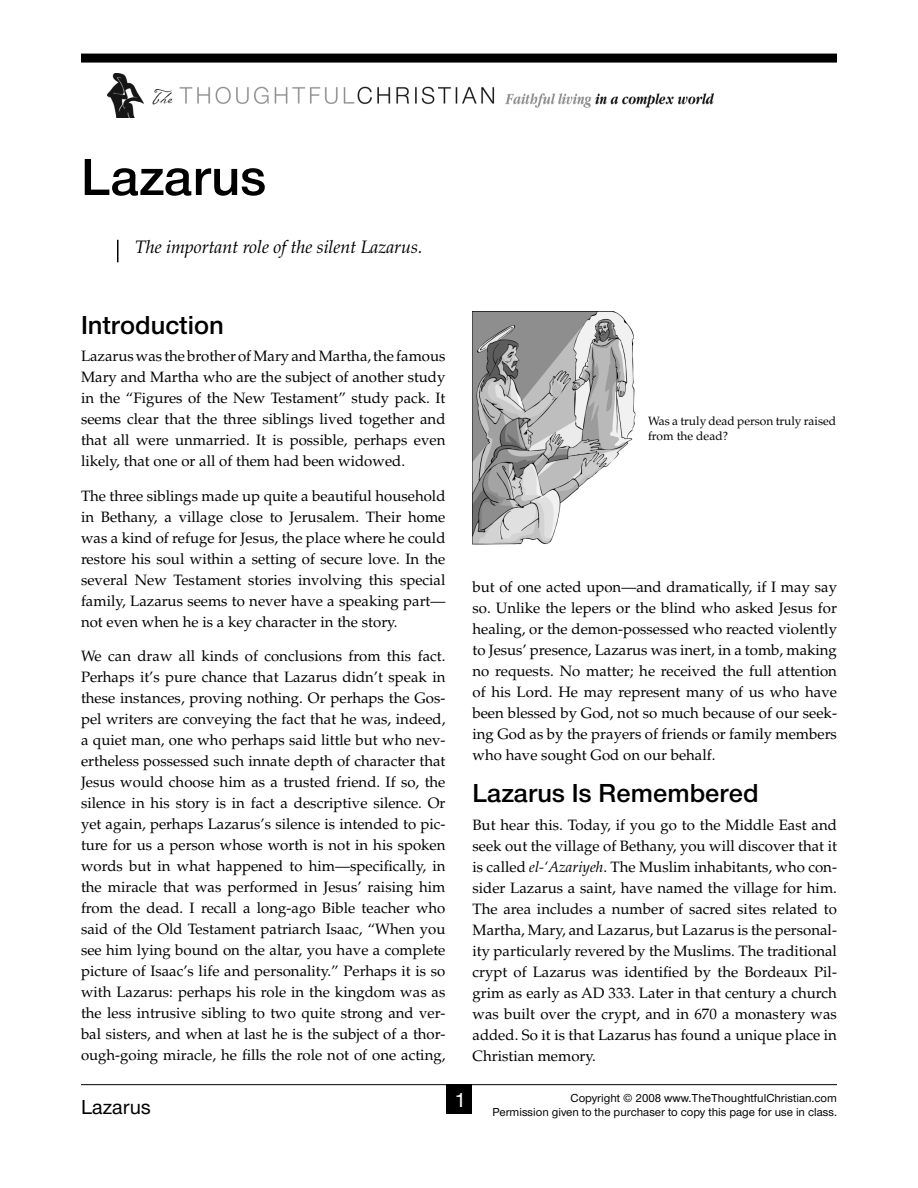
<style>
.page{position:relative;width:918px;height:1188px;background:#fff}
.page>*{position:absolute;margin:0;border:0;box-sizing:border-box;transform-origin:0 0}
.t1{font:54px "Nimbus San Nov TOT Sem Bol";color:#000}
.t2{font:27px "Nimbus San Nov TOT Sem Bol";color:#000}
.t3{font:500 21px "Nimbus San Nov TOT";color:#000}
.t4{font:500 21px "Nimbus San Nov TOT";color:#fff}
.t5{font:italic 18px "Palatino";letter-spacing:-.005em;color:#000}
.t6{font:15px/21px "Palatino";color:#000;text-align:justify}
.t7{font:500 12px "Nimbus San Nov TOT";color:#000}
.t8{font:12px/15px "Palatino";color:#000}
.s1{font-style:italic}
</style>
<div class="page">
<hr style="left:81px;top:1084px;width:756px;height:1px;background:#000">
<div style="left:446px;top:1084px;width:26px;height:30px;background:#000"></div>
<div style="left:81px;top:54px;width:756px;height:9px;background:#000"></div>
<img style="left:108px;top:73px;width:606px;height:45px">
<svg style="left:117px;top:240px;width:1px;height:22px"></svg>
<img style="left:472px;top:312px;width:163px;height:232px">
<h1 class="t1" style="left:81px;top:158px;width:187px">Lazarus</h1>
<p class="t5" style="left:135px;top:240px;width:289px">The important role of the silent Lazarus.</p>
<h2 class="t2" style="left:81px;top:315px;width:144px">Introduction</h2>
<p class="t6" style="left:81px;top:347px;width:366px">Lazarus was the brother of Mary and Martha, the famous Mary and Martha who are the subject of another study in the “Figures of the New Testament” study pack. It seems clear that the three siblings lived together and that all were unmarried. It is possible, perhaps even likely, that one or all of them had been widowed.</p>
<p class="t6" style="left:81px;top:487px;width:366px">The three siblings made up quite a beautiful household in Bethany, a village close to Jerusalem. Their home was a kind of refuge for Jesus, the place where he could restore his soul within a setting of secure love. In the several New Testament stories involving this special family, Lazarus seems to never have a speaking part— not even when he is a key character in the story.</p>
<p class="t6" style="left:81px;top:647px;width:366px">We can draw all kinds of conclusions from this fact.<br>Perhaps it’s pure chance that Lazarus didn’t speak in these instances, proving nothing. Or perhaps the Gos&shy;pel writers are conveying the fact that he was, indeed, a quiet man, one who perhaps said little but who nev&shy;ertheless possessed such innate depth of character that Jesus would choose him as a trusted friend. If so, the silence in his story is in fact a descriptive silence. Or yet again, perhaps Lazarus’s silence is intended to pic&shy;ture for us a person whose worth is not in his spoken words but in what happened to him—specifically, in the miracle that was performed in Jesus’ raising him from the dead. I recall a long-ago Bible teacher who said of the Old Testament patriarch Isaac, “When you see him lying bound on the altar, you have a complete picture of Isaac’s life and personality.” Perhaps it is so with Lazarus: perhaps his role in the kingdom was as the less intrusive sibling to two quite strong and ver&shy;bal sisters, and when at last he is the subject of a thor&shy;ough-going miracle, he fills the role not of one acting,</p>
<p class="t8" style="left:648px;top:415px;width:190px">Was a truly dead person truly raised from the dead?</p>
<p class="t6" style="left:472px;top:578px;width:366px">but of one acted upon—and dramatically, if I may say so. Unlike the lepers or the blind who asked Jesus for healing, or the demon-possessed who reacted violently to Jesus’ presence, Lazarus was inert, in a tomb, making no requests. No matter; he received the full attention of his Lord. He may represent many of us who have been blessed by God, not so much because of our seek&shy;ing God as by the prayers of friends or family members who have sought God on our behalf.</p>
<h2 class="t2" style="left:472px;top:783px;width:288px">Lazarus Is Remembered</h2>
<p class="t6" style="left:472px;top:816px;width:366px">But hear this. Today, if you go to the Middle East and seek out the village of Bethany, you will discover that it is called <span class="s1">el-‘Azariyeh</span>. The Muslim inhabitants, who con&shy;sider Lazarus a saint, have named the village for him.<br>The area includes a number of sacred sites related to Martha, Mary, and Lazarus, but Lazarus is the personal&shy;ity particularly revered by the Muslims. The traditional crypt of Lazarus was identified by the Bordeaux Pil&shy;grim as early as AD 333. Later in that century a church was built over the crypt, and in 670 a monastery was added. So it is that Lazarus has found a unique place in Christian memory.</p>
<h3 class="t4" style="left:455px;top:1092px;width:13px">1</h3>
<p class="t7" style="left:571px;top:1094px;width:268px">Copyright © 2008 www.TheThoughtfulChristian.com</p>
<h3 class="t3" style="left:81px;top:1100px;width:71px">Lazarus</h3>
<p class="t7" style="left:492px;top:1108px;width:346px">Permission given to the purchaser to copy this page for use in class.</p>
</div>
